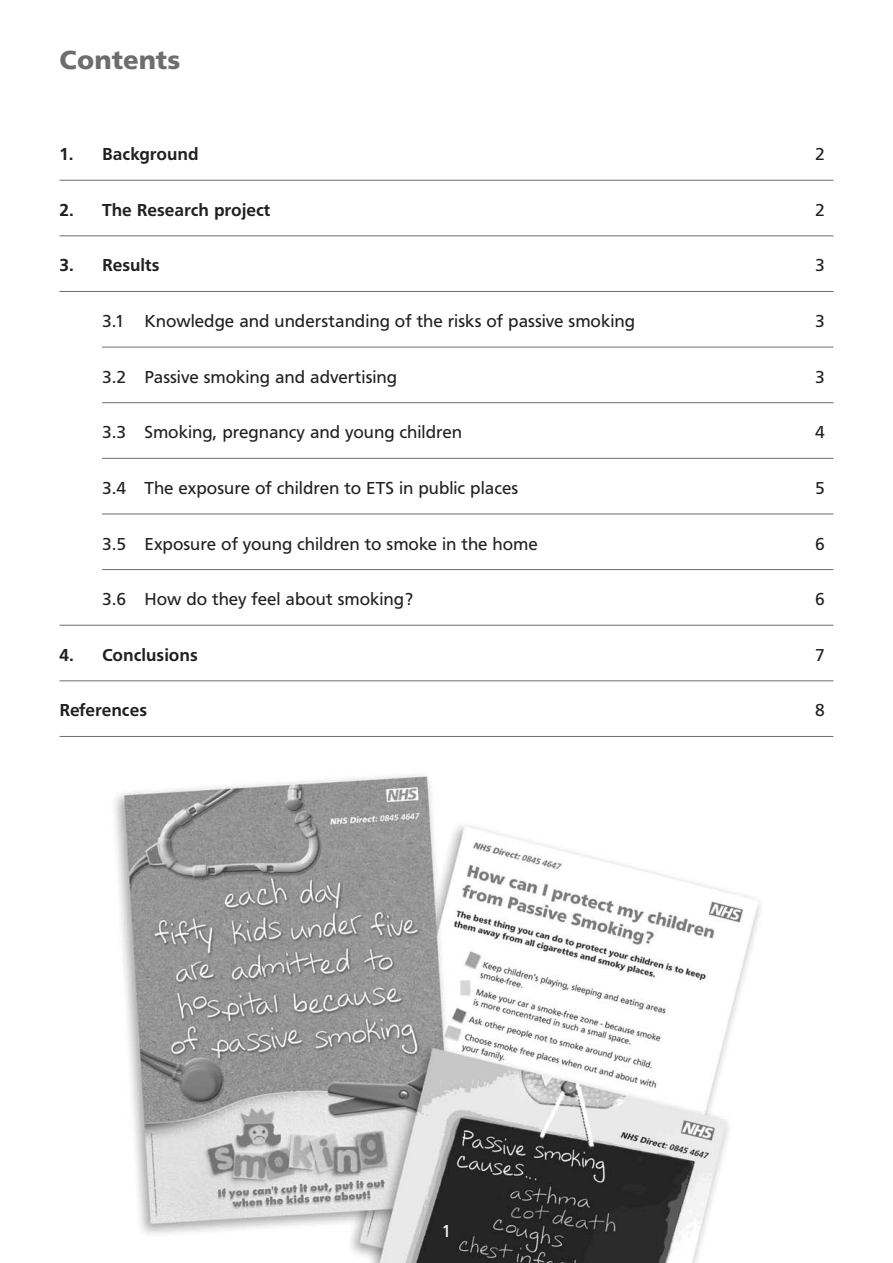
<style>
.page{position:relative;width:893px;height:1263px;background:#fff}
.page>*{position:absolute;margin:0;border:0;box-sizing:border-box;transform-origin:0 0}
.t1{font:700 27px "Frutus T";color:#6c6d70}
.t2{font:18px "Frutus T";color:#231f20}
.t3{font:500 18px "Frutus T";color:#231f20}
.t4{font:18px "Frutus T";color:#fff}
</style>
<div class="page">
<img style="left:114px;top:774px;width:647px;height:489px">
<hr style="left:60px;top:180px;width:773px;height:1px;background:#6c6d70">
<hr style="left:60px;top:235px;width:773px;height:1px;background:#6c6d70">
<hr style="left:60px;top:291px;width:773px;height:1px;background:#6c6d70">
<hr style="left:102px;top:347px;width:731px;height:1px;background:#6c6d70">
<hr style="left:102px;top:402px;width:731px;height:1px;background:#6c6d70">
<hr style="left:102px;top:458px;width:731px;height:1px;background:#6c6d70">
<hr style="left:102px;top:514px;width:731px;height:1px;background:#6c6d70">
<hr style="left:102px;top:569px;width:731px;height:1px;background:#6c6d70">
<hr style="left:60px;top:625px;width:773px;height:1px;background:#6c6d70">
<hr style="left:60px;top:680px;width:773px;height:1px;background:#6c6d70">
<hr style="left:60px;top:736px;width:773px;height:1px;background:#6c6d70">
<h1 class="t1" style="left:60px;top:44px;width:122px">Contents</h1>
<p class="t3" style="left:60px;top:143px;width:141px">1. Background</p>
<p class="t2" style="left:815px;top:143px;width:11px">2</p>
<p class="t3" style="left:60px;top:199px;width:213px">2. The Research project</p>
<p class="t2" style="left:815px;top:199px;width:11px">2</p>
<p class="t3" style="left:60px;top:255px;width:102px">3. Results</p>
<p class="t2" style="left:815px;top:255px;width:11px">3</p>
<p class="t2" style="left:102px;top:310px;width:534px">3.1 Knowledge and understanding of the risks of passive smoking</p>
<p class="t2" style="left:815px;top:310px;width:11px">3</p>
<p class="t2" style="left:102px;top:366px;width:297px">3.2 Passive smoking and advertising</p>
<p class="t2" style="left:815px;top:366px;width:11px">3</p>
<p class="t2" style="left:102px;top:422px;width:362px">3.3 Smoking, pregnancy and young children</p>
<p class="t2" style="left:815px;top:422px;width:11px">4</p>
<p class="t2" style="left:102px;top:477px;width:418px">3.4 The exposure of children to ETS in public places</p>
<p class="t2" style="left:815px;top:477px;width:11px">5</p>
<p class="t2" style="left:102px;top:533px;width:437px">3.5 Exposure of young children to smoke in the home</p>
<p class="t2" style="left:815px;top:533px;width:11px">6</p>
<p class="t2" style="left:102px;top:588px;width:313px">3.6 How do they feel about smoking?</p>
<p class="t2" style="left:815px;top:588px;width:11px">6</p>
<p class="t3" style="left:60px;top:644px;width:140px">4. Conclusions</p>
<p class="t2" style="left:815px;top:644px;width:11px">7</p>
<p class="t3" style="left:60px;top:700px;width:89px">References</p>
<p class="t2" style="left:815px;top:700px;width:11px">8</p>
<p class="t4" style="left:442px;top:1220px;width:11px">1</p>
</div>
